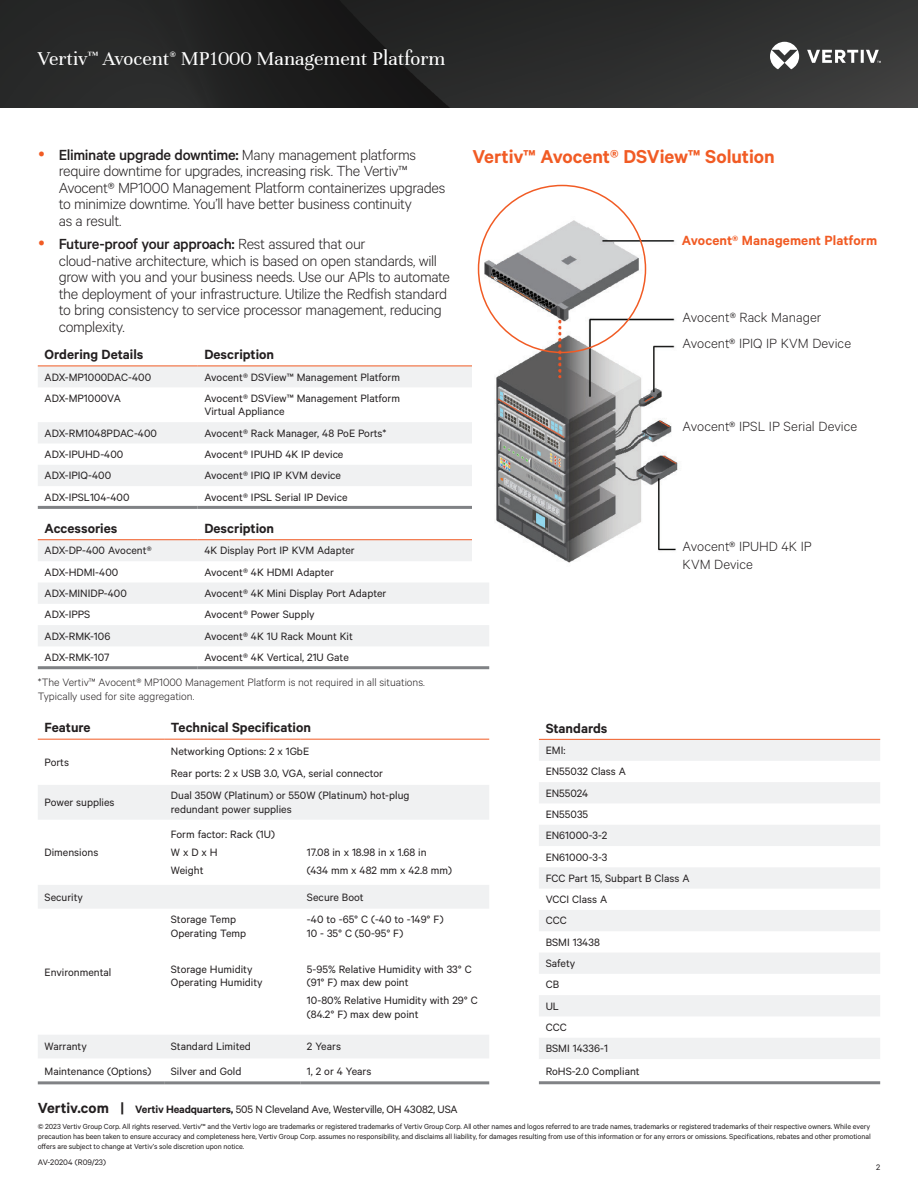
<style>
.page{position:relative;width:918px;height:1188px;background:#fff}
.page>*{position:absolute;margin:0;border:0;box-sizing:border-box;transform-origin:0 0}
.t1{font:21px "Unna";color:#fff}
.t2{font:600 21px "Calibre";letter-spacing:-.005em;color:#f15b24}
.t3{font:300 16.5px/16.5px "Calibre";letter-spacing:-.02em;color:#231f20}
.t4{font:300 15px/18px "Calibre";color:#231f20}
.t5{font:600 15px "Calibre";color:#231f20}
.t6{font:600 15px "Calibre";letter-spacing:.005em;color:#f15b24}
.t7{font:12px/21.3px "Calibre";color:#231f20}
.t8{font:300 12px/14.4px "Calibre";color:#231f20}
.t9{font:9px "Calibre";color:#231f20}
.t10{font:8.25px/9.8px "Calibre";letter-spacing:-.01em;color:#231f20;text-align:justify}
.s1{font-weight:500}
.s2{font-weight:600;font-size:16.5px}
.s3{font-weight:600}
</style>
<div class="page">
<img style="left:0;top:0;width:918px;height:108px">
<svg style="left:770px;top:42px;width:111px;height:27px"></svg>
<svg style="left:38px;top:785px;width:451px;height:273px"></svg>
<hr style="left:38px;top:1081px;width:126px;height:3px;background:#808285">
<hr style="left:164px;top:1081px;width:136px;height:3px;background:#808285">
<hr style="left:300px;top:1081px;width:189px;height:3px;background:#808285">
<hr style="left:38px;top:739px;width:126px;height:1px;background:#f15b24">
<hr style="left:164px;top:739px;width:136px;height:1px;background:#f15b24">
<hr style="left:300px;top:739px;width:189px;height:1px;background:#f15b24">
<svg style="left:38px;top:367px;width:434px;height:119px;fill:#f0f1f2"></svg>
<hr style="left:38px;top:366px;width:160px;height:1px;background:#f15b24">
<hr style="left:198px;top:366px;width:291px;height:1px;background:#f15b24">
<hr style="left:38px;top:506px;width:160px;height:3px;background:#808285">
<hr style="left:198px;top:506px;width:291px;height:3px;background:#808285">
<svg style="left:38px;top:540px;width:451px;height:106px;fill:#f0f1f2"></svg>
<hr style="left:38px;top:539px;width:160px;height:1px;background:#f15b24">
<hr style="left:198px;top:539px;width:291px;height:1px;background:#f15b24">
<hr style="left:38px;top:666px;width:160px;height:3px;background:#808285">
<hr style="left:198px;top:666px;width:291px;height:3px;background:#808285">
<svg style="left:539px;top:740px;width:341px;height:319px;fill:#f0f1f2"></svg>
<hr style="left:539px;top:739px;width:341px;height:1px;background:#f15b24">
<hr style="left:539px;top:1081px;width:341px;height:3px;background:#808285">
<img style="left:472px;top:192px;width:206px;height:388px">
<h1 class="t1" style="left:38px;top:47px;width:409px">Vertiv<sup>™</sup> Avocent<sup>®</sup> MP1000 Management Platform</h1>
<p class="t3" style="left:59px;top:146px;width:388px"><span class="s1">Eliminate upgrade downtime:</span> Many management platforms require downtime for upgrades, increasing risk. The Vertiv™ Avocent® MP1000 Management Platform containerizes upgrades to minimize downtime. You’ll have better business continuity<br>as a result.</p>
<p class="t3" style="left:59px;top:235px;width:393px"><span class="s1">Future-proof your approach:</span> Rest assured that our<br>cloud-native architecture, which is based on open standards, will grow with you and your business needs. Use our APIs to automate the deployment of your infrastructure. Utilize the Redfish standard to bring consistency to service processor management, reducing complexity.</p>
<p class="t5" style="left:45px;top:346px;width:100px">Ordering Details</p>
<p class="t5" style="left:204px;top:346px;width:71px">Description</p>
<p class="t7" style="left:45px;top:366px;width:108px">ADX-MP1000DAC-400</p>
<p class="t7" style="left:204px;top:366px;width:197px">Avocent® DSView™ Management Platform</p>
<p class="t7" style="left:45px;top:387px;width:78px">ADX-MP1000VA</p>
<p class="t7" style="left:204px;top:391px;width:197px;line-height:13.5px">Avocent® DSView™ Management Platform<br>Virtual Appliance</p>
<p class="t7" style="left:45px;top:422px;width:114px">ADX-RM1048PDAC-400</p>
<p class="t7" style="left:204px;top:422px;width:183px">Avocent® Rack Manager, 48 PoE Ports*</p>
<p class="t7" style="left:45px;top:443px;width:80px">ADX-IPUHD-400</p>
<p class="t7" style="left:204px;top:443px;width:141px">Avocent® IPUHD 4K IP device</p>
<p class="t7" style="left:45px;top:465px;width:68px">ADX-IPIQ-400</p>
<p class="t7" style="left:204px;top:465px;width:138px">Avocent® IPIQ IP KVM device</p>
<p class="t7" style="left:45px;top:486px;width:86px">ADX-IPSL104-400</p>
<p class="t7" style="left:204px;top:486px;width:145px">Avocent® IPSL Serial IP Device</p>
<p class="t5" style="left:45px;top:519px;width:74px">Accessories</p>
<p class="t5" style="left:204px;top:519px;width:71px">Description</p>
<p class="t7" style="left:45px;top:540px;width:109px">ADX-DP-400 Avocent®</p>
<p class="t7" style="left:204px;top:540px;width:152px">4K Display Port IP KVM Adapter</p>
<p class="t7" style="left:45px;top:561px;width:75px">ADX-HDMI-400</p>
<p class="t7" style="left:204px;top:561px;width:131px">Avocent® 4K HDMI Adapter</p>
<p class="t7" style="left:45px;top:582px;width:84px">ADX-MINIDP-400</p>
<p class="t7" style="left:204px;top:582px;width:184px">Avocent® 4K Mini Display Port Adapter</p>
<p class="t7" style="left:45px;top:604px;width:47px">ADX-IPPS</p>
<p class="t7" style="left:204px;top:604px;width:112px">Avocent® Power Supply</p>
<p class="t7" style="left:45px;top:625px;width:67px">ADX-RMK-106</p>
<p class="t7" style="left:204px;top:625px;width:150px">Avocent® 4K 1U Rack Mount Kit</p>
<p class="t7" style="left:45px;top:646px;width:66px">ADX-RMK-107</p>
<p class="t7" style="left:204px;top:646px;width:146px">Avocent® 4K Vertical, 21U Gate</p>
<p class="t8" style="left:38px;top:675px;width:389px">*The Vertiv™ Avocent® MP1000 Management Platform is not required in all situations.<br>Typically used for site aggregation.</p>
<h1 class="t2" style="left:472px;top:144px;width:304px">Vertiv™ Avocent® DSView™ Solution</h1>
<p class="t6" style="left:682px;top:232px;width:197px">Avocent® Management Platform</p>
<p class="t4" style="left:683px;top:307px;width:140px">Avocent® Rack Manager</p>
<p class="t4" style="left:683px;top:334px;width:170px">Avocent® IPIQ IP KVM Device</p>
<p class="t4" style="left:683px;top:416px;width:176px">Avocent® IPSL IP Serial Device</p>
<p class="t4" style="left:683px;top:537px;width:131px">Avocent® IPUHD 4K IP<br>KVM Device</p>
<p class="t5" style="left:45px;top:719px;width:48px">Feature</p>
<p class="t5" style="left:171px;top:719px;width:142px">Technical Specification</p>
<p class="t7" style="left:45px;top:751px;width:26px">Ports</p>
<p class="t7" style="left:171px;top:739px;width:214px;line-height:22.8px">Networking Options: 2 x 1GbE<br>Rear ports: 2 x USB 3.0, VGA, serial connector</p>
<p class="t7" style="left:45px;top:791px;width:72px">Power supplies</p>
<p class="t7" style="left:171px;top:789px;width:240px;line-height:13.5px">Dual 350W (Platinum) or 550W (Platinum) hot-plug redundant power supplies</p>
<p class="t7" style="left:45px;top:841px;width:55px">Dimensions</p>
<p class="t7" style="left:171px;top:825px;width:106px;line-height:18px">Form factor: Rack (1U)<br>W x D x H<br>Weight</p>
<p class="t7" style="left:307px;top:843px;width:147px;line-height:18px">17.08 in x 18.98 in x 1.68 in<br>(434 mm x 482 mm x 42.8 mm)</p>
<p class="t7" style="left:45px;top:886px;width:40px">Security</p>
<p class="t7" style="left:307px;top:886px;width:58px">Secure Boot</p>
<p class="t7" style="left:45px;top:961px;width:68px">Environmental</p>
<p class="t7" style="left:171px;top:912px;width:77px;line-height:13.5px">Storage Temp<br>Operating Temp</p>
<p class="t7" style="left:171px;top:962px;width:93px;line-height:13.5px">Storage Humidity<br>Operating Humidity</p>
<p class="t7" style="left:307px;top:912px;width:138px;line-height:13.5px">-40 to -65° C (-40 to -149° F)<br>10 - 35° C (50-95° F)</p>
<p class="t7" style="left:307px;top:962px;width:166px;line-height:13.5px">5-95% Relative Humidity with 33° C (91° F) max dew point</p>
<p class="t7" style="left:307px;top:993px;width:172px;line-height:13.5px">10-80% Relative Humidity with 29° C (84.2° F) max dew point</p>
<p class="t7" style="left:45px;top:1036px;width:44px">Warranty</p>
<p class="t7" style="left:171px;top:1036px;width:82px">Standard Limited</p>
<p class="t7" style="left:307px;top:1036px;width:35px">2 Years</p>
<p class="t7" style="left:45px;top:1060px;width:108px">Maintenance (Options)</p>
<p class="t7" style="left:171px;top:1060px;width:72px">Silver and Gold</p>
<p class="t7" style="left:307px;top:1060px;width:66px">1, 2 or 4 Years</p>
<p class="t5" style="left:546px;top:719px;width:63px">Standards</p>
<p class="t7" style="left:546px;top:739px;width:145px">EMI:<br>EN55032 Class A<br>EN55024<br>EN55035<br>EN61000-3-2<br>EN61000-3-3<br>FCC Part 15, Subpart B Class A<br>VCCI Class A<br>CCC<br>BSMI 13438<br>Safety<br>CB<br>UL<br>CCC<br>BSMI 14336-1</p>
<p class="t7" style="left:546px;top:1060px;width:96px">RoHS-2.0 Compliant</p>
<p class="t7" style="left:38px;top:1098px;width:421px"><span class="s2">Vertiv.com |</span> <span class="s3">Vertiv Headquarters,</span> 505 N Cleveland Ave, Westerville, OH 43082, USA</p>
<p class="t10" style="left:38px;top:1121px;width:834px">© 2023 Vertiv Group Corp. All rights reserved. Vertiv™ and the Vertiv logo are trademarks or registered trademarks of Vertiv Group Corp. All other names and logos referred to are trade names, trademarks or registered trademarks of their respective owners. While every precaution has been taken to ensure accuracy and completeness here, Vertiv Group Corp. assumes no responsibility, and disclaims all liability, for damages resulting from use of this information or for any errors or omissions. Specifications, rebates and other promotional offers are subject to change at Vertiv’s sole discretion upon notice.</p>
<p class="t9" style="left:38px;top:1157px;width:70px">AV-20204 (R09/23)</p>
<p class="t9" style="left:876px;top:1162px;width:6px">2</p>
</div>
